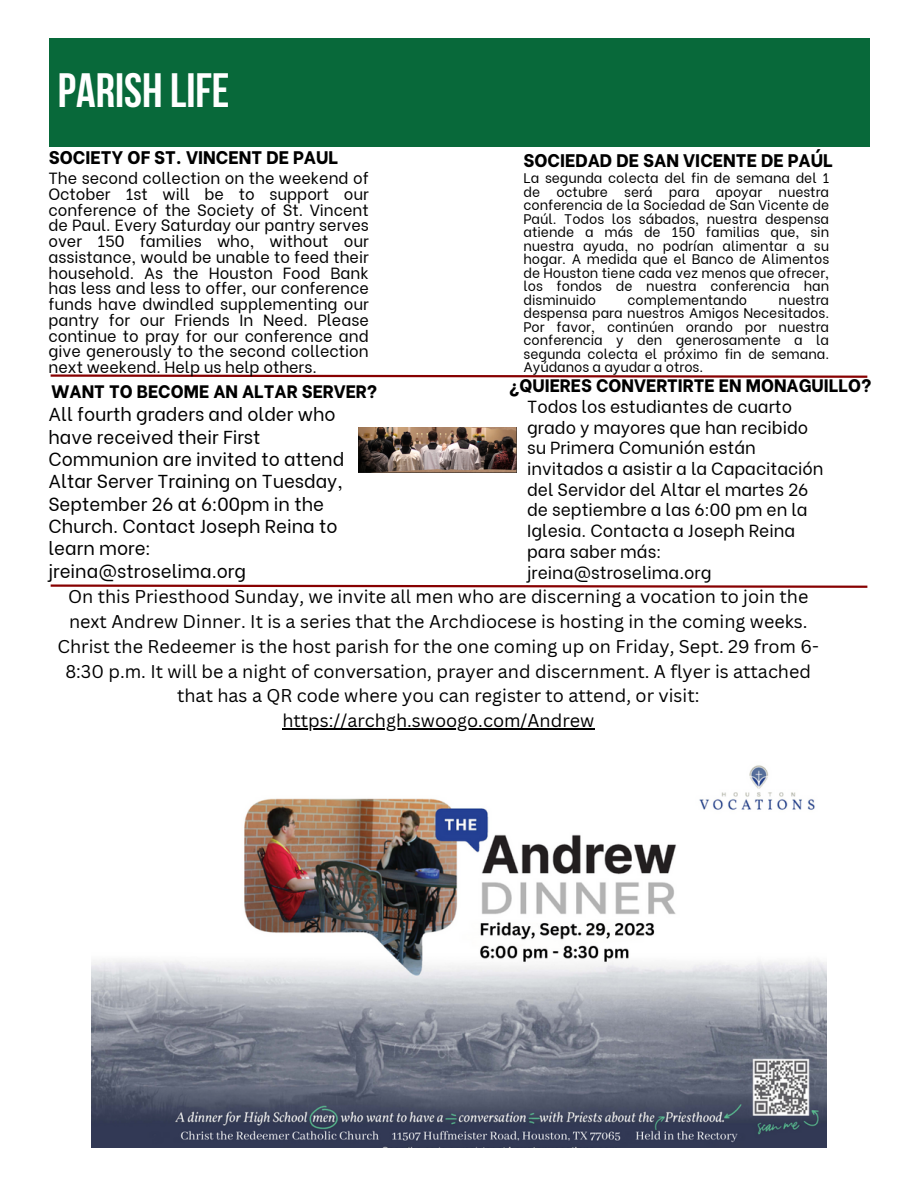
<style>
.page{position:relative;width:918px;height:1188px;background:#fff}
.page>*{position:absolute;margin:0;border:0;box-sizing:border-box;transform-origin:0 0}
.t1{font:700 48px "Bebas Neue";color:#fff}
.t2{font:18.75px/22.4px "Be Vietnam";color:#000}
.t3{font:800 18.15px "Be Vietnam";color:#000}
.t4{font:18px/24.8px "Canva Sans";color:#000;text-align:center}
.t5{font:800 18px "Be Vietnam";color:#000}
.t6{font:17.4px/20.7px "Be Vietnam";color:#000}
.t7{font:16.2px/15.8px "Be Vietnam";color:#000;text-align:justify}
.t8{font:13.8px/13.5px "Be Vietnam";color:#000;text-align:justify}
</style>
<div class="page">
<img style="left:92px;top:765px;width:734px;height:383px">
<div style="left:49px;top:39px;width:820px;height:108px;background:#08693a"></div>
<svg style="left:50px;top:584px;width:818px;height:4px"></svg>
<svg style="left:50px;top:374px;width:818px;height:4px"></svg>
<img style="left:358px;top:427px;width:159px;height:45px">
<hr style="left:282px;top:728px;width:312px;height:1px;background:#000">
<p class="t1" style="left:58px;top:71px;width:173px">PARISH LIFE</p>
<p class="t3" style="left:49px;top:143px;width:291px">SOCIETY OF ST. VINCENT DE PAUL</p>
<p class="t7" style="left:48px;top:169px;width:322px">The second collection on the weekend of October 1st will be to support our conference of the Society of St. Vincent de Paul. Every Saturday our pantry serves over 150 families who, without our assistance, would be unable to feed their household. As the Houston Food Bank has less and less to offer, our conference funds have dwindled supplementing our pantry for our Friends In Need. Please continue to pray for our conference and give generously to the second collection next weekend. Help us help others.</p>
<p class="t3" style="left:523px;top:145px;width:311px">SOCIEDAD DE SAN VICENTE DE PAÚL</p>
<p class="t8" style="left:523px;top:170px;width:307px">La segunda colecta del fin de semana del 1 de octubre será para apoyar nuestra conferencia de la Sociedad de San Vicente de Paúl. Todos los sábados, nuestra despensa atiende a más de 150 familias que, sin nuestra ayuda, no podrían alimentar a su hogar. A medida que el Banco de Alimentos de Houston tiene cada vez menos que ofrecer, los fondos de nuestra conferencia han disminuido</p>
<p class="t8" style="left:628px;top:291px;width:121px">complementando</p>
<p class="t8" style="left:523px;top:291px;width:307px;text-indent:255px">nuestra despensa para nuestros Amigos Necesitados.<br>Por favor, continúen orando por nuestra conferencia y den generosamente a la segunda colecta el próximo fin de semana.<br>Ayúdanos a ayudar a otros.</p>
<p class="t5" style="left:509px;top:370px;width:364px">¿QUIERES CONVERTIRTE EN MONAGUILLO?</p>
<p class="t5" style="left:52px;top:377px;width:327px">WANT TO BECOME AN ALTAR SERVER?</p>
<p class="t2" style="left:48px;top:401px;width:297px">All fourth graders and older who have received their First<br>Communion are invited to attend<br>Altar Server Training on Tuesday,<br>September 26 at 6:00pm in the<br>Church. Contact Joseph Reina to learn more: jreina@stroselima.org</p>
<p class="t4" style="left:57px;top:584px;width:763px">On this Priesthood Sunday, we invite all men who are discerning a vocation to join the next Andrew Dinner. It is a series that the Archdiocese is hosting in the coming weeks.<br>Christ the Redeemer is the host parish for the one coming up on Friday, Sept. 29 from 6- 8:30 p.m. It will be a night of conversation, prayer and discernment. A flyer is attached that has a QR code where you can register to attend, or visit: https://archgh.swoogo.com/Andrew</p>
<p class="t6" style="left:527px;top:395px;width:298px">Todos los estudiantes de cuarto grado y mayores que han recibido su Primera Comunión están invitados a asistir a la Capacitación del Servidor del Altar el martes 26 de septiembre a las 6:00 pm en la<br>Iglesia. Contacta a Joseph Reina para saber más: jreina@stroselima.org</p>
</div>
